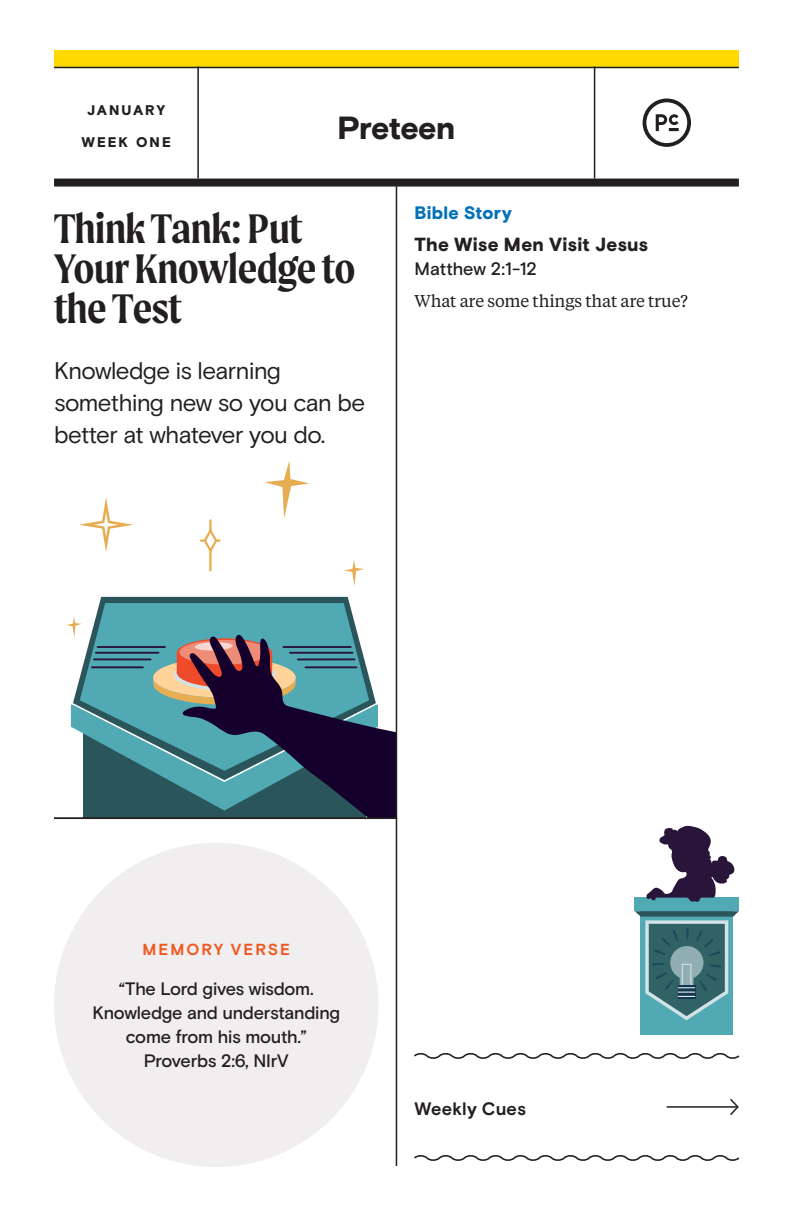
<style>
.page{position:relative;width:804px;height:1221px;background:#fff}
.page>*{position:absolute;margin:0;border:0;box-sizing:border-box;transform-origin:0 0}
.t1{font:600 44px/40px "Moret";letter-spacing:-.01em;color:#231f20}
.t2{font:900 32px "Basis Grotesque";letter-spacing:-.025em;color:#231f20}
.t3{font:24px/32px "Basis Grotesque";letter-spacing:-.025em;color:#231f20}
.t4{font:900 19px "Basis Grotesque";letter-spacing:.01em;color:#231f20}
.t5{font:500 18px/24px "Basis Grotesque";letter-spacing:-.015em;color:#231f20;text-align:center}
.t6{font:900 18px "Basis Grotesque";letter-spacing:.015em;color:#0071bb}
.t7{font:700 18px "Basis Grotesque";letter-spacing:.01em;color:#231f20}
.t8{font:17px "Tiempos Text";letter-spacing:-.01em;color:#231f20}
.t9{font:700 16px "Basis Grotesque";letter-spacing:.125em;color:#f15921}
.t10{font:900 14px "Basis Grotesque";letter-spacing:.135em;color:#231f20}
</style>
<div class="page">
<div style="left:99px;top:597px;width:251px;height:6px;background:#2a555b"></div>
<svg style="left:96px;top:603px;width:257px;height:13px;background:#51a6b0"></svg>
<hr style="left:209px;top:520px;width:2px;height:50px;background:#e7ad52">
<hr style="left:201px;top:539px;width:18px;height:3px;background:#e7ad52">
<svg style="left:203px;top:528px;width:14px;height:25px"></svg>
<svg style="left:79px;top:497px;width:54px;height:55px"></svg>
<svg style="left:265px;top:461px;width:44px;height:57px"></svg>
<svg style="left:344px;top:560px;width:20px;height:26px"></svg>
<svg style="left:66px;top:616px;width:329px;height:201px;background:#567a87"></svg>
<div style="left:54px;top:50px;width:684px;height:16px;background:#ffd900"></div>
<hr style="left:197px;top:66px;width:2px;height:112px;background:#231f20">
<hr style="left:593px;top:66px;width:2px;height:112px;background:#231f20">
<hr style="left:54px;top:67px;width:684px;height:1px;background:#231f20">
<div style="left:54px;top:178px;width:684px;height:8px;background:#231f20"></div>
<hr style="left:395px;top:185px;width:2px;height:980px;background:#231f20">
<hr style="left:54px;top:817px;width:343px;height:2px;background:#231f20">
<svg style="left:642px;top:98px;width:48px;height:49px"></svg>
<svg style="left:414px;top:1053px;width:326px;height:6px"></svg>
<svg style="left:414px;top:1155px;width:326px;height:6px"></svg>
<hr style="left:666px;top:1106px;width:70px;height:1px;background:#231f20">
<svg style="left:728px;top:1098px;width:11px;height:17px"></svg>
<div style="left:54px;top:842px;width:324px;height:324px;background:#f0eeee;border-radius:50%"></div>
<div style="left:640px;top:907px;width:92px;height:127px;background:#51a9b4"></div>
<div style="left:634px;top:897px;width:104px;height:14px;background:#51a9b4"></div>
<svg style="left:635px;top:911px;width:103px;height:109px"></svg>
<svg style="left:646px;top:825px;width:88px;height:77px"></svg>
<p class="t10" style="left:87px;top:101px;width:80px">JANUARY</p>
<p class="t10" style="left:81px;top:133px;width:91px">WEEK ONE</p>
<h2 class="t2" style="left:337px;top:108px;width:119px">Preteen</h2>
<h1 class="t1" style="left:54px;top:207px;width:303px">Think Tank: Put<br>Your Knowledge to the Test</h1>
<h3 class="t3" style="left:54px;top:355px;width:312px">Knowledge is learning something new so you can be better at whatever you do.</h3>
<p class="t6" style="left:414px;top:202px;width:99px">Bible Story</p>
<p class="t4" style="left:414px;top:233px;width:235px">The Wise Men Visit Jesus</p>
<p class="t5" style="left:414px;top:257px;width:124px">Matthew 2:1-12</p>
<p class="t8" style="left:414px;top:289px;width:275px">What are some things that are true?</p>
<p class="t9" style="left:142px;top:940px;width:149px">MEMORY VERSE</p>
<p class="t5" style="left:92px;top:977px;width:249px">“The Lord gives wisdom.<br>Knowledge and understanding come from his mouth.”<br>Proverbs 2:6, NIrV</p>
<p class="t7" style="left:414px;top:1098px;width:113px">Weekly Cues</p>
</div>
